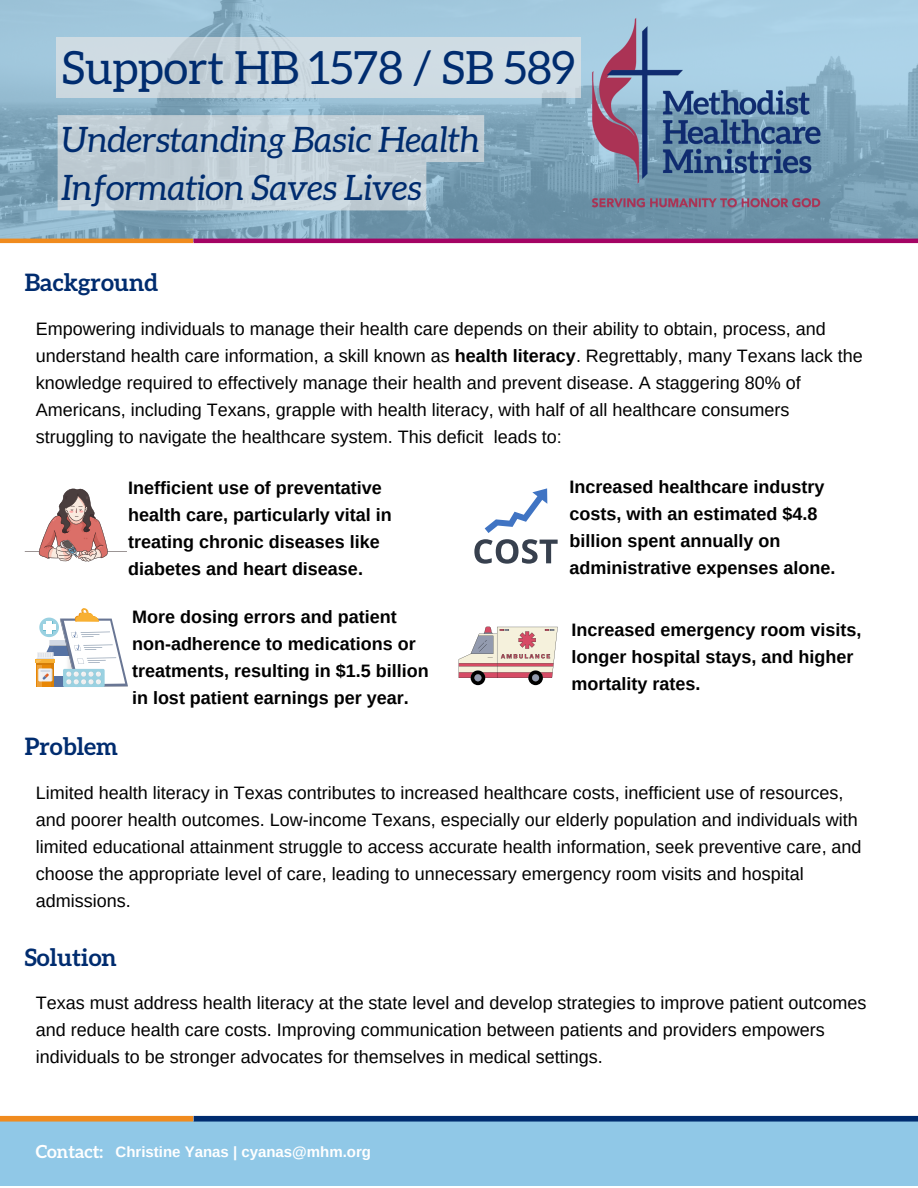
<style>
.page{position:relative;width:918px;height:1188px;background:#fff}
.page>*{position:absolute;margin:0;border:0;box-sizing:border-box;transform-origin:0 0}
.t1{font:45.75px "Aleo";color:#002c6f}
.t2{font:italic 35.1px/48.3px "Aleo";color:#002c6f}
.t3{font:700 24px "Aleo";color:#002c6f}
.t4{font:18px/27px "Arimo";color:#000}
.t5{font:700 18px/27px "Arimo";color:#000}
.t6{font:700 15px "Arimo";color:#fff}
.s1{font-weight:700}
.s2{font-family:"Aleo";font-size:18px}
</style>
<div class="page">
<svg style="left:0;top:0;width:918px;height:241px;background:#8bb1c6"></svg>
<hr style="left:0;top:239px;width:193px;height:4px;background:#f08b1e">
<hr style="left:194px;top:239px;width:724px;height:4px;background:#a40464">
<img style="left:584px;top:15px;width:243px;height:201px">
<div style="left:0;top:1122px;width:918px;height:64px;background:#90c8e7"></div>
<div style="left:0;top:1116px;width:193px;height:6px;background:#f08b1e"></div>
<div style="left:194px;top:1116px;width:724px;height:6px;background:#002c6f"></div>
<svg style="left:36px;top:608px;width:92px;height:79px"></svg>
<div style="left:47px;top:622px;width:5px;height:12px;background:#fff"></div>
<div style="left:43px;top:625px;width:13px;height:5px;background:#fff"></div>
<div style="left:47px;top:621px;width:5px;height:12px;background:#fff"></div>
<svg style="left:474px;top:539px;width:84px;height:25px"></svg>
<svg style="left:485px;top:488px;width:62px;height:45px"></svg>
<svg style="left:459px;top:627px;width:99px;height:58px"></svg>
<svg style="left:25px;top:488px;width:102px;height:73px"></svg>
<div style="left:56px;top:37px;width:525px;height:60px;background:#e7e6e6;opacity:.65"></div>
<svg style="left:58px;top:115px;width:426px;height:95px;background:#bdcbd3"></svg>
<h1 class="t1" style="left:62px;top:39px;width:515px">Support HB 1578 / SB 589</h1>
<h2 class="t2" style="left:62px;top:114px;width:419px">Understanding Basic Health<br>Information Saves Lives</h2>
<h3 class="t3" style="left:25px;top:268px;width:135px">Background</h3>
<p class="t4" style="left:36px;top:315px;width:829px">Empowering individuals to manage their health care depends on their ability to obtain, process, and understand health care information, a skill known as <span class="s1">health literacy</span>. Regrettably, many Texans lack the knowledge required to effectively manage their health and prevent disease. A staggering 80% of Americans, including Texans, grapple with health literacy, with half of all healthcare consumers struggling to navigate the healthcare system. This deficit leads to:</p>
<p class="t5" style="left:128px;top:474px;width:265px">Inefficient use of preventative health care, particularly vital in treating chronic diseases like diabetes and heart disease.</p>
<p class="t5" style="left:570px;top:473px;width:267px">Increased healthcare industry costs, with an estimated $4.8 billion spent annually on administrative expenses alone.</p>
<p class="t5" style="left:132px;top:604px;width:298px">More dosing errors and patient non-adherence to medications or treatments, resulting in $1.5 billion in lost patient earnings per year.</p>
<p class="t5" style="left:572px;top:616px;width:291px">Increased emergency room visits, longer hospital stays, and higher mortality rates.</p>
<h3 class="t3" style="left:25px;top:732px;width:95px">Problem</h3>
<p class="t4" style="left:36px;top:779px;width:827px">Limited health literacy in Texas contributes to increased healthcare costs, inefficient use of resources, and poorer health outcomes. Low-income Texans, especially our elderly population and individuals with limited educational attainment struggle to access accurate health information, seek preventive care, and choose the appropriate level of care, leading to unnecessary emergency room visits and hospital admissions.</p>
<h3 class="t3" style="left:25px;top:942px;width:94px">Solution</h3>
<p class="t4" style="left:36px;top:990px;width:832px">Texas must address health literacy at the state level and develop strategies to improve patient outcomes and reduce health care costs. Improving communication between patients and providers empowers individuals to be stronger advocates for themselves in medical settings.</p>
<p class="t6" style="left:36px;top:1144px;width:337px"><span class="s2">Contact:</span> Christine Yanas | cyanas@mhm.org</p>
</div>
